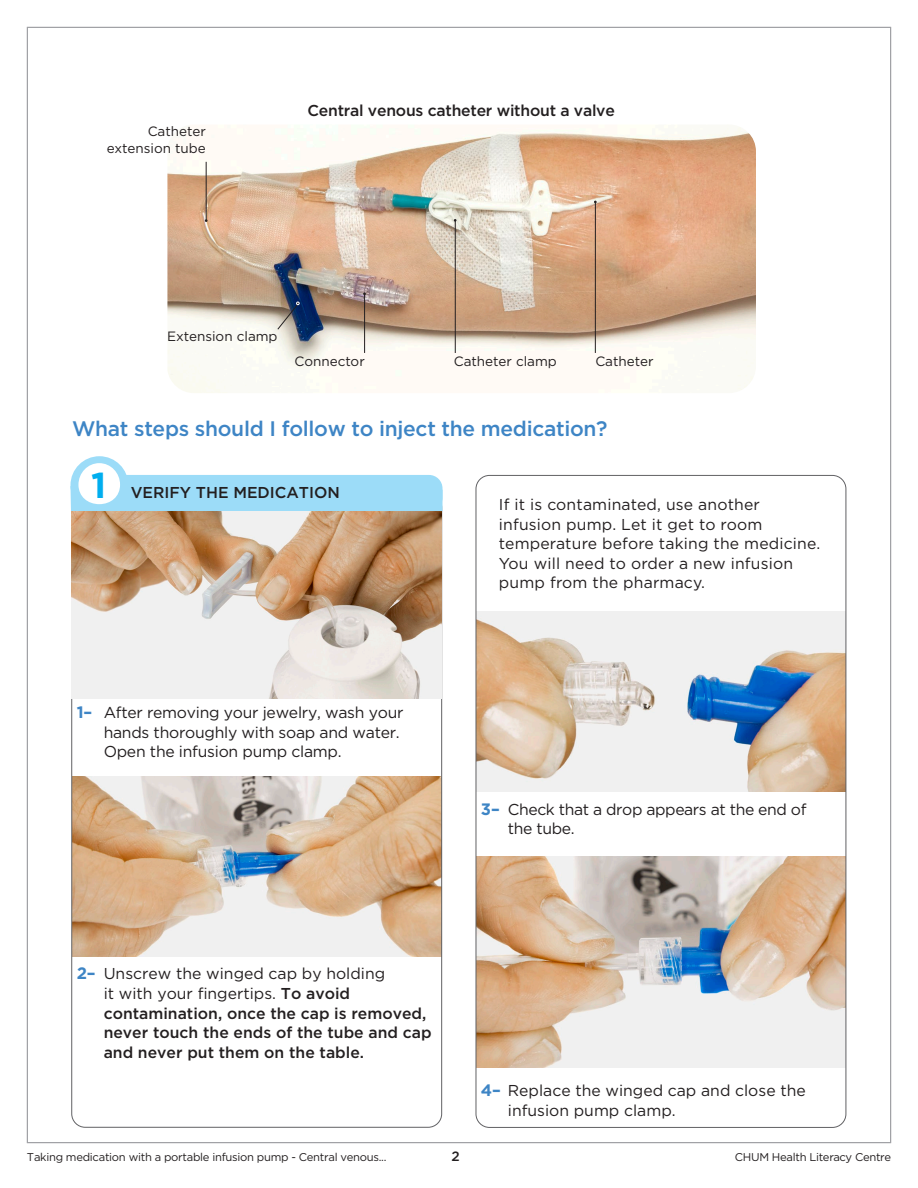
<style>
.page{position:relative;width:918px;height:1188px;background:#fff}
.page>*{position:absolute;margin:0;border:0;box-sizing:border-box;transform-origin:0 0}
.t1{font:700 36px "Gotham";color:#00aeef}
.t2{font:500 21px "Gotham";letter-spacing:-.015em;color:#3e85c5}
.t3{font:15.75px/19.5px "Gotham";color:#231f20}
.t4{font:500 15.75px/19.5px "Gotham";color:#231f20}
.t5{font:15.75px/19.5px "Gotham";letter-spacing:-.025em;color:#231f20}
.t6{font:13.5px/16.2px "Gotham";color:#231f20;text-align:right}
.t7{font:500 13.5px "Gotham";color:#231f20}
.t8{font:11.25px "Gotham";letter-spacing:-.025em;color:#231f20}
.s1{font-weight:700;font-size:16.5px;color:#3e85c5}
.s2{font-weight:400}
</style>
<div class="page">
<img style="left:478px;top:611px;width:366px;height:180px">
<img style="left:73px;top:776px;width:367px;height:181px">
<img style="left:478px;top:857px;width:366px;height:210px">
<img style="left:167px;top:125px;width:589px;height:268px">
<hr style="left:595px;top:202px;width:1px;height:151px;background:#231f20">
<hr style="left:364px;top:295px;width:1px;height:58px;background:#231f20">
<hr style="left:455px;top:221px;width:1px;height:132px;background:#231f20">
<hr style="left:206px;top:162px;width:1px;height:59px;background:#231f20">
<svg style="left:277px;top:302px;width:22px;height:28px"></svg>
<div style="left:71px;top:475px;width:372px;height:36px;background:#9cdcf8;border-radius:14px"></div>
<svg style="left:70px;top:486px;width:373px;height:25px"></svg>
<div style="left:71px;top:456px;width:57px;height:55px;background:#9cdcf8;border-radius:50%"></div>
<div style="left:78px;top:463px;width:42px;height:41px;background:#fff;border-radius:50%"></div>
<img style="left:72px;top:511px;width:370px;height:187px">
<p class="t6" style="left:107px;top:123px;width:100px">Catheter extension tube</p>
<p class="t4" style="left:308px;top:101px;width:309px">Central venous catheter without a valve</p>
<p class="t6" style="left:167px;top:328px;width:112px">Extension clamp</p>
<p class="t6" style="left:295px;top:353px;width:72px">Connector</p>
<p class="t6" style="left:454px;top:353px;width:105px">Catheter clamp</p>
<p class="t6" style="left:595px;top:353px;width:60px">Catheter</p>
<h2 class="t2" style="left:72px;top:415px;width:537px">What steps should I follow to inject the medication?</h2>
<h1 class="t1" style="left:91px;top:463px;width:17px">1</h1>
<p class="t4" style="left:131px;top:482px;width:211px">VERIFY THE MEDICATION</p>
<p class="t3" style="left:104px;top:703px;width:301px;text-indent:-27px"><span class="s1">1–</span> After removing your jewelry, wash your hands thoroughly with soap and water.<br>Open the infusion pump clamp.</p>
<p class="t3" style="left:499px;top:495px;width:323px">If it is contaminated, use another infusion pump. Let it get to room temperature before taking the medicine.<br>You will need to order a new infusion pump from the pharmacy.</p>
<p class="t5" style="left:508px;top:799px;width:300px;text-indent:-27px"><span class="s1">3–</span> Check that a drop appears at the end of the tube.</p>
<p class="t4" style="left:104px;top:964px;width:329px;text-indent:-27px"><span class="s1">2–</span> <span class="s2">Unscrew the winged cap by holding<br>it with your fingertips.</span> To avoid contamination, once the cap is removed, never touch the ends of the tube and cap and never put them on the table.</p>
<p class="t3" style="left:508px;top:1081px;width:299px;text-indent:-27px"><span class="s1">4–</span> Replace the winged cap and close the infusion pump clamp.</p>
<p class="t8" style="left:27px;top:1150px;width:361px">Taking medication with a portable infusion pump - Central venous...</p>
<p class="t7" style="left:451px;top:1147px;width:10px">2</p>
<p class="t8" style="left:735px;top:1150px;width:158px">CHUM Health Literacy Centre</p>
</div>
